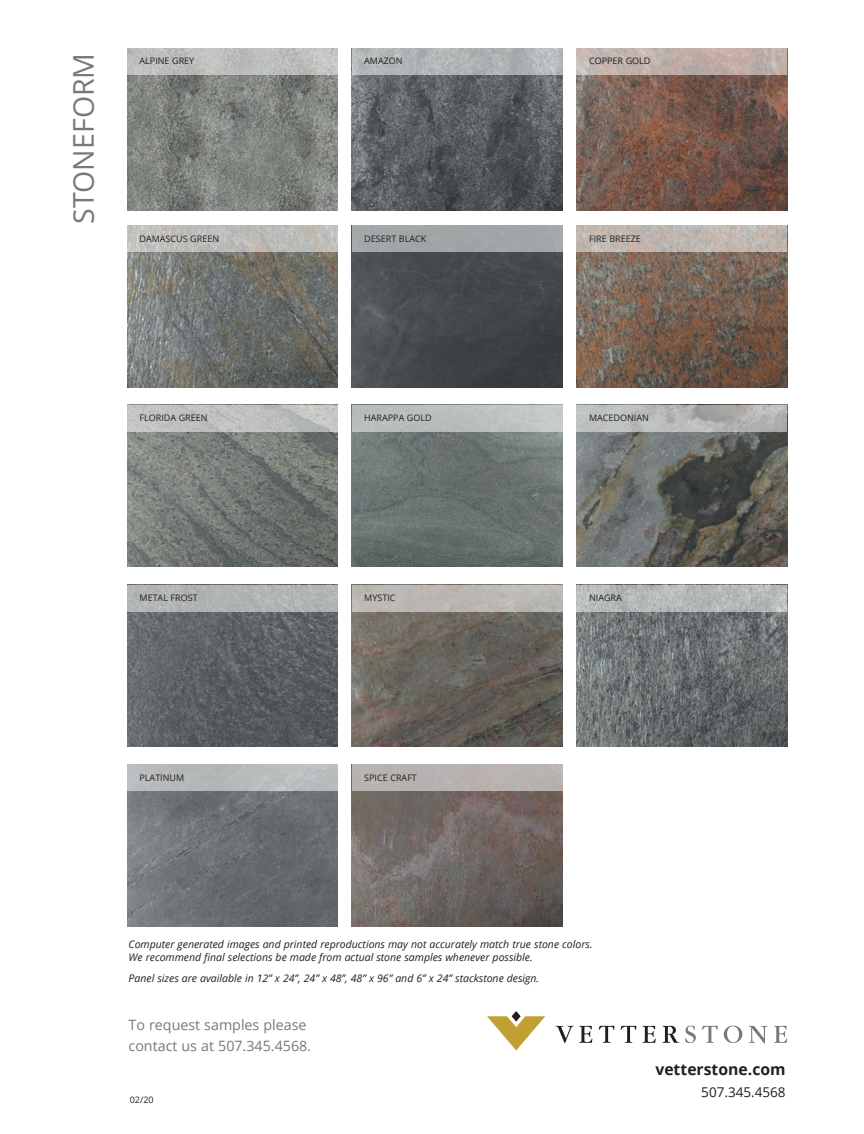
<style>
.page{position:relative;width:864px;height:1134px;background:#fff}
.page>*{position:absolute;margin:0;border:0;box-sizing:border-box;transform-origin:0 0}
.t1{font:28.5px "Open Sans";color:#76787b}
.t2{font:700 15.75px "Open Sans";color:#231f20}
.t3{font:14.25px/21px "Open Sans";color:#76787b}
.t4{font:13.5px "Open Sans";color:#231f20}
.t5{font:italic 10.5px/13.5px "Open Sans";color:#231f20}
.t6{font:9px "Open Sans";color:#231f20}
</style>
<div class="page">
<svg style="left:487px;top:1011px;width:58px;height:40px"></svg>
<svg style="left:556px;top:1026px;width:36px;height:17px"></svg>
<svg style="left:643px;top:1026px;width:13px;height:17px"></svg>
<svg style="left:663px;top:1026px;width:16px;height:17px"></svg>
<svg style="left:685px;top:1026px;width:11px;height:17px"></svg>
<svg style="left:724px;top:1026px;width:18px;height:17px"></svg>
<svg style="left:749px;top:1026px;width:18px;height:17px"></svg>
<svg style="left:774px;top:1026px;width:13px;height:17px"></svg>
<svg style="left:599px;top:1026px;width:15px;height:17px"></svg>
<svg style="left:621px;top:1026px;width:15px;height:17px"></svg>
<svg style="left:702px;top:1026px;width:16px;height:17px"></svg>
<img style="left:577px;top:75px;width:210px;height:135px">
<img style="left:577px;top:252px;width:210px;height:135px">
<img style="left:577px;top:432px;width:210px;height:135px">
<img style="left:577px;top:612px;width:210px;height:135px">
<svg style="left:577px;top:48px;width:210px;height:27px;fill:#c0b0a9"></svg>
<svg style="left:577px;top:225px;width:210px;height:27px;fill:#c0b7af"></svg>
<svg style="left:577px;top:405px;width:210px;height:27px"></svg>
<svg style="left:577px;top:585px;width:210px;height:27px;fill:#b6b9b9"></svg>
<img style="left:127px;top:252px;width:211px;height:135px">
<img style="left:127px;top:432px;width:211px;height:135px">
<img style="left:127px;top:612px;width:211px;height:135px">
<img style="left:127px;top:75px;width:211px;height:135px">
<img style="left:127px;top:791px;width:211px;height:135px">
<svg style="left:127px;top:48px;width:211px;height:27px;fill:#bebfbd"></svg>
<svg style="left:127px;top:225px;width:211px;height:27px;fill:#bdbdb9"></svg>
<svg style="left:127px;top:405px;width:211px;height:27px;fill:#c0c2c0"></svg>
<div style="left:127px;top:585px;width:211px;height:27px;background:#b1b3b5"></div>
<div style="left:127px;top:764px;width:211px;height:27px;background:#b8bbbc"></div>
<img style="left:352px;top:75px;width:210px;height:135px">
<img style="left:352px;top:252px;width:210px;height:135px">
<img style="left:352px;top:432px;width:210px;height:135px">
<img style="left:352px;top:612px;width:210px;height:135px">
<img style="left:352px;top:791px;width:210px;height:135px">
<svg style="left:352px;top:48px;width:210px;height:27px;fill:#b2b4b6"></svg>
<div style="left:352px;top:225px;width:210px;height:27px;background:#a2a6a7"></div>
<div style="left:352px;top:405px;width:210px;height:27px;background:#bbc0be"></div>
<div style="left:352px;top:585px;width:210px;height:27px;background:#bbb8b4"></div>
<div style="left:352px;top:764px;width:210px;height:27px;background:#b7b2b0"></div>
<h1 class="t1" style="left:64px;top:224px;width:173px;rotate:-90deg">STONEFORM</h1>
<p class="t6" style="left:140px;top:55px;width:56px">ALPINE GREY</p>
<p class="t6" style="left:140px;top:232px;width:81px">DAMASCUS GREEN</p>
<p class="t6" style="left:140px;top:412px;width:70px">FLORIDA GREEN</p>
<p class="t6" style="left:140px;top:592px;width:60px">METAL FROST</p>
<p class="t6" style="left:364px;top:55px;width:40px">AMAZON</p>
<p class="t6" style="left:364px;top:232px;width:64px">DESERT BLACK</p>
<p class="t6" style="left:364px;top:412px;width:69px">HARAPPA GOLD</p>
<p class="t6" style="left:364px;top:592px;width:33px">MYSTIC</p>
<p class="t6" style="left:589px;top:55px;width:63px">COPPER GOLD</p>
<p class="t6" style="left:589px;top:232px;width:53px">FIRE BREEZE</p>
<p class="t6" style="left:589px;top:412px;width:61px">MACEDONIAN</p>
<p class="t6" style="left:589px;top:592px;width:34px">NIAGRA</p>
<p class="t6" style="left:140px;top:771px;width:46px">PLATINUM</p>
<p class="t6" style="left:364px;top:771px;width:54px">SPICE CRAFT</p>
<p class="t5" style="left:129px;top:937px;width:466px">Computer generated images and printed reproductions may not accurately match true stone colors.<br>We recommend final selections be made from actual stone samples whenever possible.</p>
<p class="t5" style="left:129px;top:971px;width:412px">Panel sizes are available in 12” x 24”, 24” x 48”, 48” x 96” and 6” x 24” stackstone design.</p>
<h3 class="t3" style="left:129px;top:1013px;width:184px">To request samples please contact us at 507.345.4568.</h3>
<p class="t6" style="left:130px;top:1094px;width:25px">02/20</p>
<h2 class="t2" style="left:655px;top:1058px;width:132px">vetterstone.com</h2>
<p class="t4" style="left:701px;top:1083px;width:86px">507.345.4568</p>
</div>
